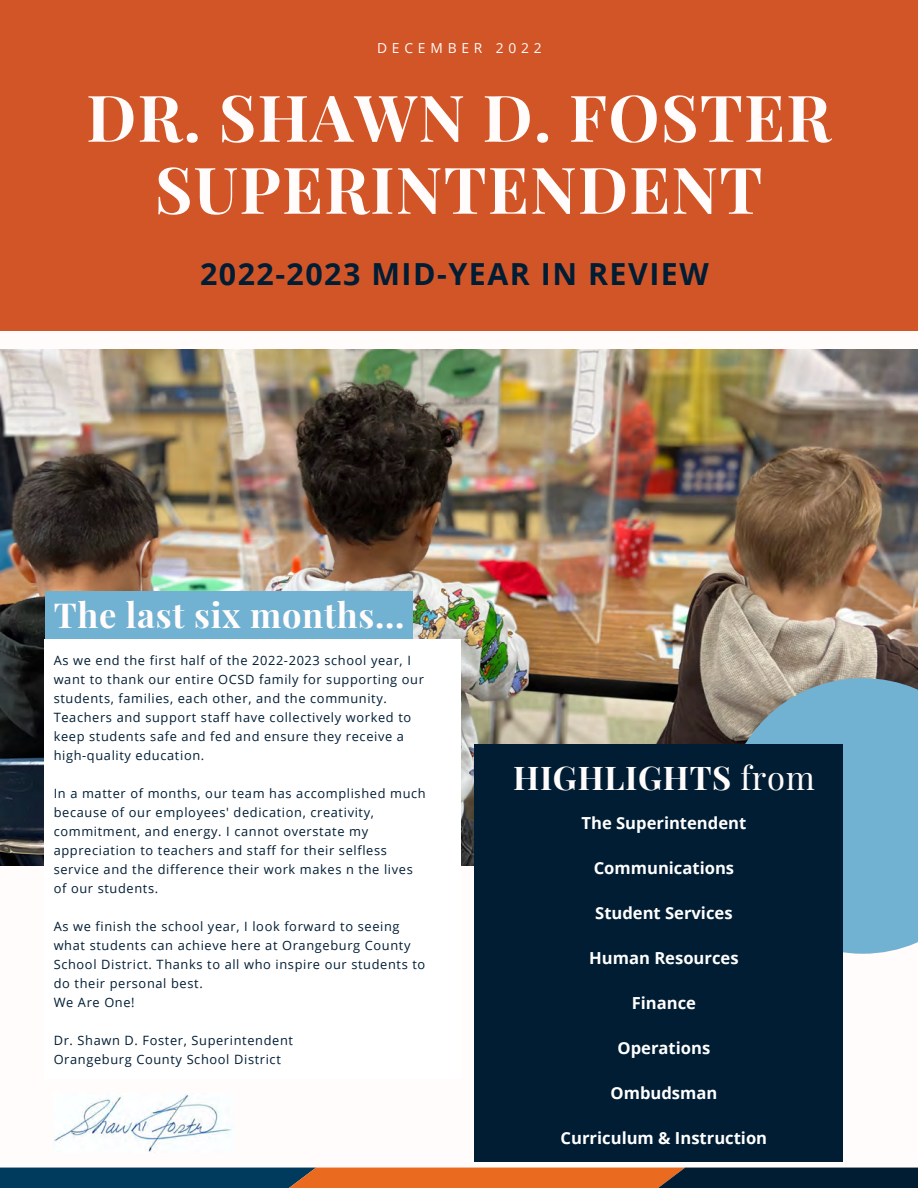
<style>
.page{position:relative;width:918px;height:1188px;background:#fffcfb}
.page>*{position:absolute;margin:0;border:0;box-sizing:border-box;transform-origin:0 0}
.t1{font:700 64.5px/72px "Playfair Display";letter-spacing:.02em;color:#fffcfb;text-align:center}
.t2{font:700 34.5px "Playfair Display";letter-spacing:.02em;color:#fffcfb}
.t3{font:700 32.7px "Playfair Display";letter-spacing:.02em;color:#fffcfb}
.t4{font:700 30.45px "Open Sans";letter-spacing:.05em;color:#001d34}
.t5{font:700 16.65px "Open Sans";color:#fff}
.t6{font:13.8px "Open Sans";letter-spacing:.35em;color:#fffcfb}
.t7{font:12.75px/19px "Open Sans";letter-spacing:.05em;color:#001d34}
.s1{font-weight:400}
</style>
<div class="page">
<div style="left:0;top:0;width:918px;height:331px;background:#d25528"></div>
<svg style="left:0;top:1168px;width:918px;height:20px;background:#5e4539"></svg>
<img style="left:54px;top:1094px;width:181px;height:58px">
<img style="left:0;top:349px;width:918px;height:517px">
<div style="left:45px;top:592px;width:367px;height:47px;background:#71b1d1"></div>
<svg style="left:725px;top:678px;width:193px;height:276px;background:#76abc5"></svg>
<div style="left:474px;top:744px;width:368px;height:418px;background:#001d34"></div>
<div style="left:45px;top:639px;width:416px;height:440px;background:#fff"></div>
<p class="t6" style="left:377px;top:38px;width:166px">DECEMBER 2022</p>
<h1 class="t1" style="left:86px;top:79px;width:746px">DR. SHAWN D. FOSTER<br>SUPERINTENDENT</h1>
<h3 class="t4" style="left:200px;top:252px;width:510px">2022-2023 MID-YEAR IN REVIEW</h3>
<h2 class="t2" style="left:54px;top:591px;width:352px">The last six months...</h2>
<p class="t7" style="left:54px;top:650px;width:372px">As we end the first half of the 2022-2023 school year, I want to thank our entire OCSD family for supporting our students, families, each other, and the community.<br>Teachers and support staff have collectively worked to keep students safe and fed and ensure they receive a high-quality education.</p>
<p class="t7" style="left:54px;top:783px;width:374px">In a matter of months, our team has accomplished much because of our employees' dedication, creativity, commitment, and energy. I cannot overstate my appreciation to teachers and staff for their selfless service and the difference their work makes n the lives of our students.</p>
<p class="t7" style="left:54px;top:916px;width:373px">As we finish the school year, I look forward to seeing what students can achieve here at Orangeburg County School District. Thanks to all who inspire our students to do their personal best.<br>We Are One!</p>
<p class="t7" style="left:54px;top:1030px;width:241px">Dr. Shawn D. Foster, Superintendent<br>Orangeburg County School District</p>
<h3 class="t3" style="left:513px;top:755px;width:303px">HIGHLIGHTS <span class="s1">from</span></h3>
<h3 class="t5" style="left:582px;top:811px;width:166px">The Superintendent</h3>
<h3 class="t5" style="left:594px;top:856px;width:142px">Communications</h3>
<h3 class="t5" style="left:595px;top:901px;width:139px">Student Services</h3>
<h3 class="t5" style="left:589px;top:946px;width:151px">Human Resources</h3>
<h3 class="t5" style="left:632px;top:991px;width:66px">Finance</h3>
<h3 class="t5" style="left:618px;top:1036px;width:94px">Operations</h3>
<h3 class="t5" style="left:611px;top:1081px;width:108px">Ombudsman</h3>
<h3 class="t5" style="left:561px;top:1126px;width:208px">Curriculum &amp; Instruction</h3>
</div>
